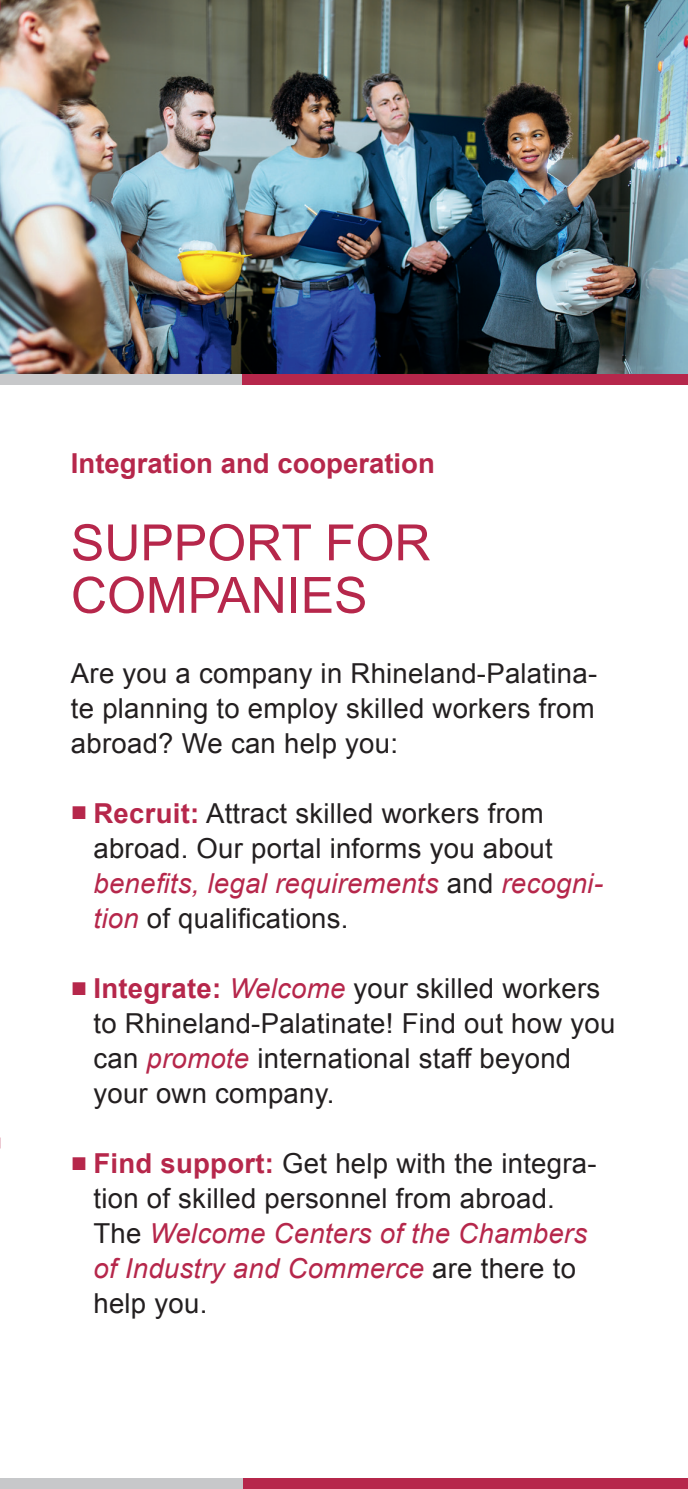
<style>
.page{position:relative;width:688px;height:1489px;background:#fff}
.page>*{position:absolute;margin:0;border:0;box-sizing:border-box;transform-origin:0 0}
.t1{font:50px/52.5px "Arial";color:#b6274b}
.t2{font:27.5px/35px "Arial";letter-spacing:.01em;color:#231f20}
.t3{font:700 27.5px "Arial";color:#b6274b}
.s1{color:#b6274b}
.s2{font-weight:700;color:#b6274b}
.s3{font-style:italic;color:#b6274b}
</style>
<div class="page">
<img style="left:0;top:0;width:687px;height:374px">
<div style="left:0;top:1478px;width:687px;height:10px;background:#b6274b"></div>
<div style="left:0;top:1478px;width:242px;height:10px;background:#c7c8ca"></div>
<div style="left:0;top:374px;width:687px;height:11px;background:#b6274b"></div>
<div style="left:0;top:374px;width:242px;height:11px;background:#c7c8ca"></div>
<p class="t3" style="left:71px;top:445px;width:365px">Integration and cooperation</p>
<h1 class="t1" style="left:71px;top:517px;width:361px">SUPPORT FOR<br>COMPANIES</h1>
<p class="t2" style="left:71px;top:656px;width:527px;text-align:justify">Are you a company in Rhineland-Palatina&shy;te planning to employ skilled workers from abroad? We can help you:</p>
<p class="t2" style="left:93px;top:796px;width:511px;text-indent:-22px"><span class="s1">■</span> <span class="s2">Recruit:</span> Attract skilled workers from abroad. Our portal informs you about <span class="s3">benefits, legal requirements</span> and <span class="s3">recogni&shy;tion</span> of qualifications.</p>
<p class="t2" style="left:93px;top:971px;width:523px;text-indent:-22px"><span class="s1">■</span> <span class="s2">Integrate:</span> <span class="s3">Welcome</span> your skilled workers to Rhineland-Palatinate! Find out how you can <span class="s3">promote</span> international staff beyond your own company.</p>
<p class="t2" style="left:93px;top:1146px;width:504px;text-indent:-22px"><span class="s1">■</span> <span class="s2">Find support:</span> Get help with the integra&shy;tion of skilled personnel from abroad.<br>The <span class="s3">Welcome Centers of the Chambers of Industry and Commerce</span> are there to help you.</p>
</div>
